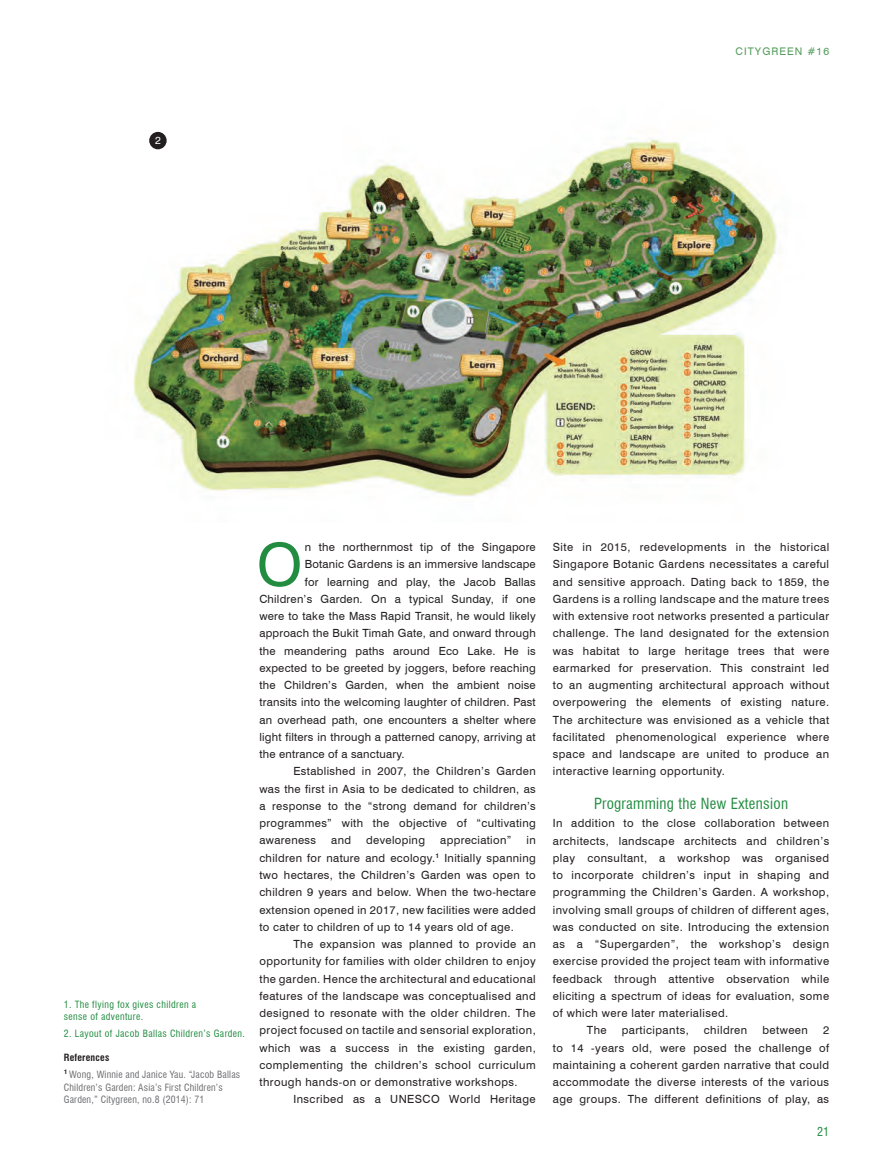
<style>
.page{position:relative;width:893px;height:1170px;background:#fff}
.page>*{position:absolute;margin:0;border:0;box-sizing:border-box;transform-origin:0 0}
.t1{font:59.25px "Swiss 721 BT";color:#228c41}
.t2{font:condensed 15px "Swiss 721 BT";letter-spacing:.02em;color:#228c41}
.t3{font:condensed 12px "Swiss 721 BT";color:#228c41}
.t4{font:11.25px/17.2px "Swiss 721 BT";letter-spacing:.03em;color:#231f20;text-align:justify}
.t5{font:10.5px "Swiss 721 BT";letter-spacing:.1em;color:#559d5d}
.t6{font:10.5px "Swiss 721 BT";color:#fff}
.t7{font:condensed 9.75px/17.2px "Swiss 721 BT";letter-spacing:.02em;color:#6c6d70}
.t8{font:condensed 9.75px/12.8px "Swiss 721 BT";letter-spacing:.04em;color:#228c41}
.s1{font-weight:700;color:#231f20}
</style>
<div class="page">
<img style="left:133px;top:131px;width:644px;height:365px">
<div style="left:149px;top:132px;width:18px;height:17px;background:#231f20;border-radius:50%"></div>
<p class="t6" style="left:155px;top:134px;width:7px">2</p>
<p class="t5" style="left:736px;top:45px;width:95px">CITYGREEN #16</p>
<p class="t8" style="left:64px;top:997px;width:134px">1. The flying fox gives children a sense of adventure.</p>
<p class="t8" style="left:64px;top:1027px;width:183px">2. Layout of Jacob Ballas Children’s Garden.</p>
<p class="t7" style="left:64px;top:1048px;width:178px"><span class="s1">References<br></span><sup>1</sup> Wong, Winnie and Janice Yau. “Jacob Ballas</p>
<p class="t7" style="left:64px;top:1080px;width:161px;line-height:12.8px">Children’s Garden: Asia’s First Children’s<br>Garden,” Citygreen, no.8 (2014): 71</p>
<h1 class="t1" style="left:257px;top:528px;width:47px">O</h1>
<p class="t4" style="left:305px;top:538px;width:232px">n the northernmost tip of the Singapore</p>
<p class="t4" style="left:305px;top:555px;width:232px">Botanic Gardens is an immersive landscape</p>
<p class="t4" style="left:305px;top:573px;width:232px">for learning and play, the Jacob Ballas</p>
<p class="t4" style="left:259px;top:590px;width:278px">Children’s Garden. On a typical Sunday, if one</p>
<p class="t4" style="left:259px;top:607px;width:278px">were to take the Mass Rapid Transit, he would likely</p>
<p class="t4" style="left:259px;top:624px;width:278px">approach the Bukit Timah Gate, and onward through</p>
<p class="t4" style="left:259px;top:642px;width:278px">the meandering paths around Eco Lake. He is</p>
<p class="t4" style="left:259px;top:659px;width:278px">expected to be greeted by joggers, before reaching</p>
<p class="t4" style="left:259px;top:676px;width:278px">the Children’s Garden, when the ambient noise</p>
<p class="t4" style="left:259px;top:693px;width:278px">transits into the welcoming laughter of children. Past</p>
<p class="t4" style="left:259px;top:711px;width:278px">an overhead path, one encounters a shelter where</p>
<p class="t4" style="left:259px;top:728px;width:278px">light filters in through a patterned canopy, arriving at</p>
<p class="t4" style="left:259px;top:745px;width:147px">the entrance of a sanctuary.</p>
<p class="t4" style="left:293px;top:762px;width:244px">Established in 2007, the Children’s Garden</p>
<p class="t4" style="left:259px;top:780px;width:278px">was the first in Asia to be dedicated to children, as</p>
<p class="t4" style="left:259px;top:797px;width:278px">a response to the “strong demand for children’s</p>
<p class="t4" style="left:259px;top:814px;width:278px">programmes” with the objective of “cultivating</p>
<p class="t4" style="left:259px;top:831px;width:58px">awareness</p>
<p class="t4" style="left:331px;top:831px;width:21px">and</p>
<p class="t4" style="left:366px;top:831px;width:60px">developing</p>
<p class="t4" style="left:440px;top:831px;width:73px">appreciation”</p>
<p class="t4" style="left:259px;top:831px;width:278px;text-indent:267px">in children for nature and ecology.<sup>1</sup> Initially spanning two hectares, the Children’s Garden was open to children 9 years and below. When the two-hectare extension opened in 2017, new facilities were added to cater to children of up to 14 years old of age.</p>
<p class="t4" style="left:259px;top:935px;width:278px;text-indent:34px">The expansion was planned to provide an opportunity for families with older children to enjoy the garden. Hence the architectural and educational features of the landscape was conceptualised and designed to resonate with the older children. The project focused on tactile and sensorial exploration, which was a success in the existing garden, complementing the children’s school curriculum through hands-on or demonstrative workshops.</p>
<p class="t4" style="left:293px;top:1090px;width:244px">Inscribed as a UNESCO World Heritage</p>
<p class="t4" style="left:553px;top:538px;width:278px">Site in 2015, redevelopments in the historical Singapore Botanic Gardens necessitates a careful and sensitive approach. Dating back to 1859, the Gardens is a rolling landscape and the mature trees with extensive root networks presented a particular challenge. The land designated for the extension was habitat to large heritage trees that were earmarked for preservation. This constraint led to an augmenting architectural approach without overpowering the elements of existing nature.<br>The architecture was envisioned as a vehicle that facilitated phenomenological experience where space and landscape are united to produce an interactive learning opportunity.</p>
<h2 class="t2" style="left:594px;top:794px;width:196px">Programming the New Extension</h2>
<p class="t4" style="left:553px;top:814px;width:278px">In addition to the close collaboration between</p>
<p class="t4" style="left:553px;top:831px;width:278px">architects, landscape architects and children’s</p>
<p class="t4" style="left:553px;top:849px;width:278px">play consultant, a workshop was organised</p>
<p class="t4" style="left:553px;top:866px;width:278px">to incorporate children’s input in shaping and</p>
<p class="t4" style="left:553px;top:883px;width:278px">programming the Children’s Garden. A workshop,</p>
<p class="t4" style="left:553px;top:900px;width:278px">involving small groups of children of different ages,</p>
<p class="t4" style="left:553px;top:918px;width:278px">was conducted on site. Introducing the extension</p>
<p class="t4" style="left:553px;top:935px;width:278px">as a “Supergarden”, the workshop’s design</p>
<p class="t4" style="left:553px;top:952px;width:278px">exercise provided the project team with informative</p>
<p class="t4" style="left:553px;top:969px;width:278px">feedback through attentive observation while</p>
<p class="t4" style="left:553px;top:987px;width:278px">eliciting a spectrum of ideas for evaluation, some</p>
<p class="t4" style="left:553px;top:1004px;width:177px">of which were later materialised.</p>
<p class="t4" style="left:587px;top:1021px;width:21px">The</p>
<p class="t4" style="left:622px;top:1021px;width:69px">participants,</p>
<p class="t4" style="left:704px;top:1021px;width:45px">children</p>
<p class="t4" style="left:762px;top:1021px;width:47px">between</p>
<p class="t4" style="left:553px;top:1021px;width:278px;text-indent:270px">2 to 14 -years old, were posed the challenge of maintaining a coherent garden narrative that could accommodate the diverse interests of the various age groups. The different definitions of play, as</p>
<p class="t3" style="left:817px;top:1124px;width:14px">21</p>
</div>
